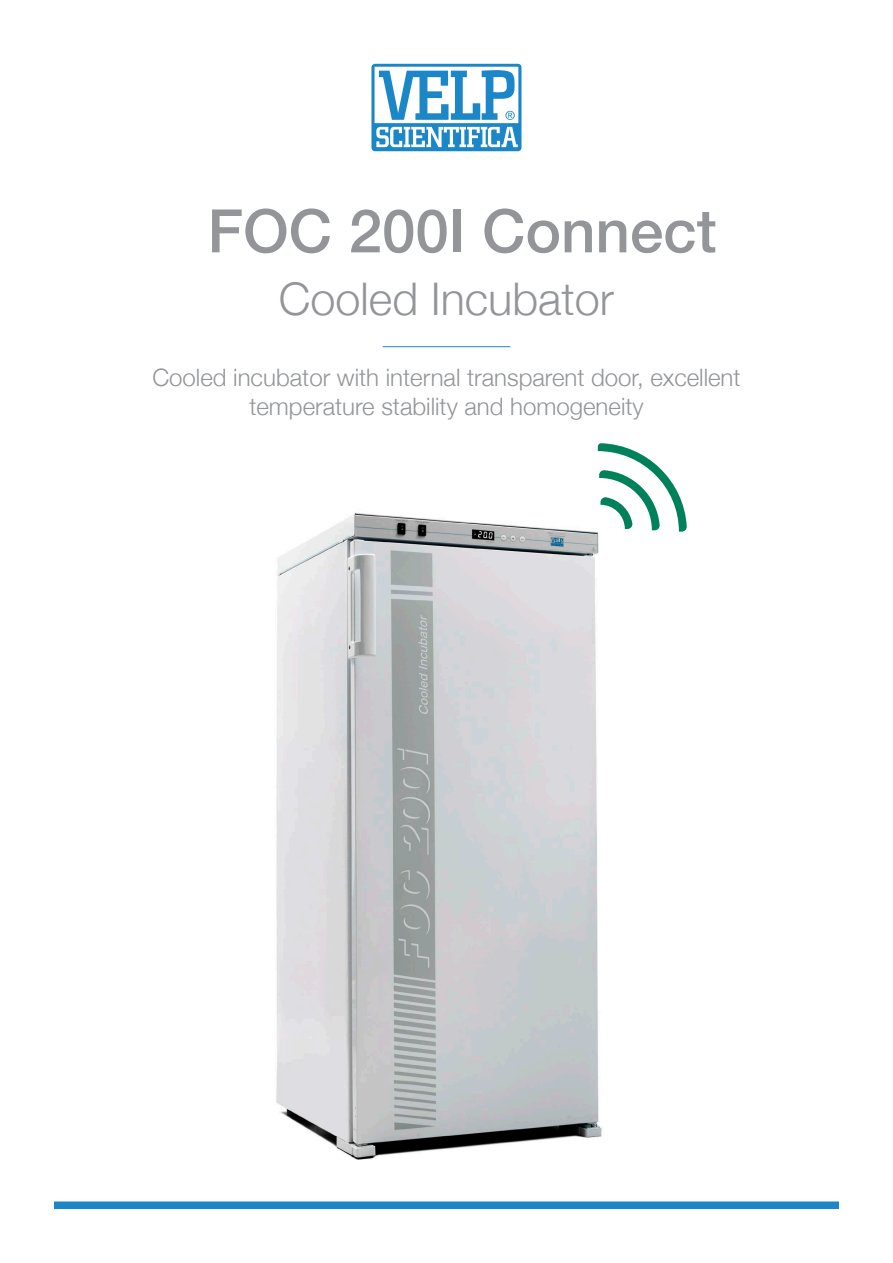
<style>
.page{position:relative;width:893px;height:1263px;background:#fff}
.page>*{position:absolute;margin:0;border:0;box-sizing:border-box;transform-origin:0 0}
.t1{font:500 60px "Helvetica Neue";color:#939598}
.t2{font:300 45px "Helvetica Neue";color:#939598}
.t3{font:300 24px "Helvetica Neue";color:#939598}
</style>
<div class="page">
<img style="left:276px;top:512px;width:326px;height:648px">
<svg style="left:371px;top:64px;width:150px;height:87px"></svg>
<hr style="left:383px;top:346px;width:127px;height:1px;background:#1b87c9">
<div style="left:54px;top:1201px;width:785px;height:8px;background:#1b87c9"></div>
<svg style="left:598px;top:443px;width:89px;height:89px"></svg>
<p class="t1" style="left:207px;top:183px;width:511px">FOC 200I Connect</p>
<p class="t2" style="left:279px;top:263px;width:337px">Cooled Incubator</p>
<p class="t3" style="left:152px;top:358px;width:590px">Cooled incubator with internal transparent door, excellent</p>
<p class="t3" style="left:249px;top:387px;width:396px">temperature stability and homogeneity</p>
</div>
